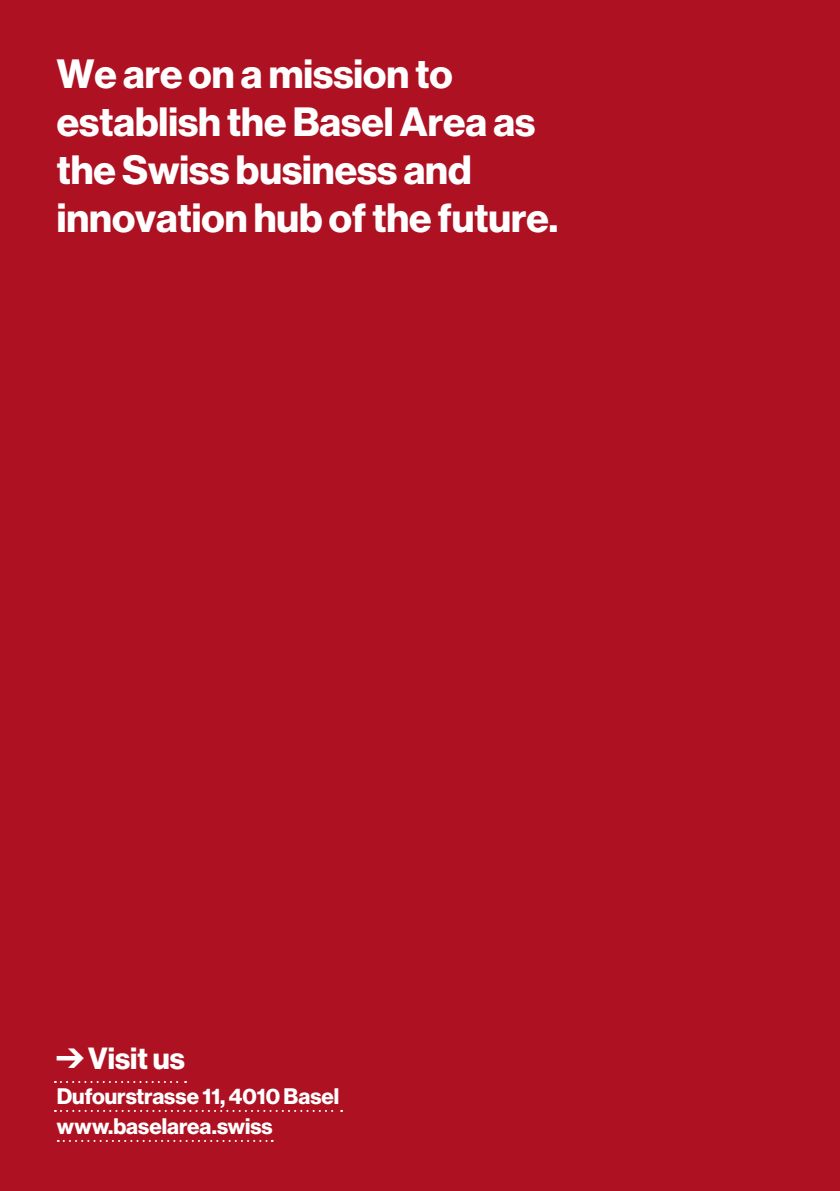
<style>
.page{position:relative;width:840px;height:1191px;background:#fff}
.page>*{position:absolute;margin:0;border:0;box-sizing:border-box;transform-origin:0 0}
.t1{font:40px/48px "N Haas Grotesk DS Pro 75 Bd";color:#fff}
.t2{font:30px "N Haas Grotesk DS Pro 75 Bd";color:#fff}
.t3{font:22px/30px "N Haas Grotesk DS Pro 75 Bd";color:#fff}
</style>
<div class="page">
<div style="left:0;top:0;width:839px;height:1191px;background:#ae1122"></div>
<svg style="left:55px;top:1081px;width:131px;height:2px"></svg>
<svg style="left:55px;top:1110px;width:287px;height:2px"></svg>
<svg style="left:58px;top:1140px;width:214px;height:2px"></svg>
<p class="t1" style="left:57px;top:50px;width:503px">We are on a mission to establish the Basel Area as the Swiss business and innovation hub of the future.</p>
<p class="t2" style="left:88px;top:1040px;width:98px">Visit us</p>
<p class="t3" style="left:57px;top:1081px;width:284px">Dufourstrasse 11, 4010 Basel www.baselarea.swiss</p>
</div>
